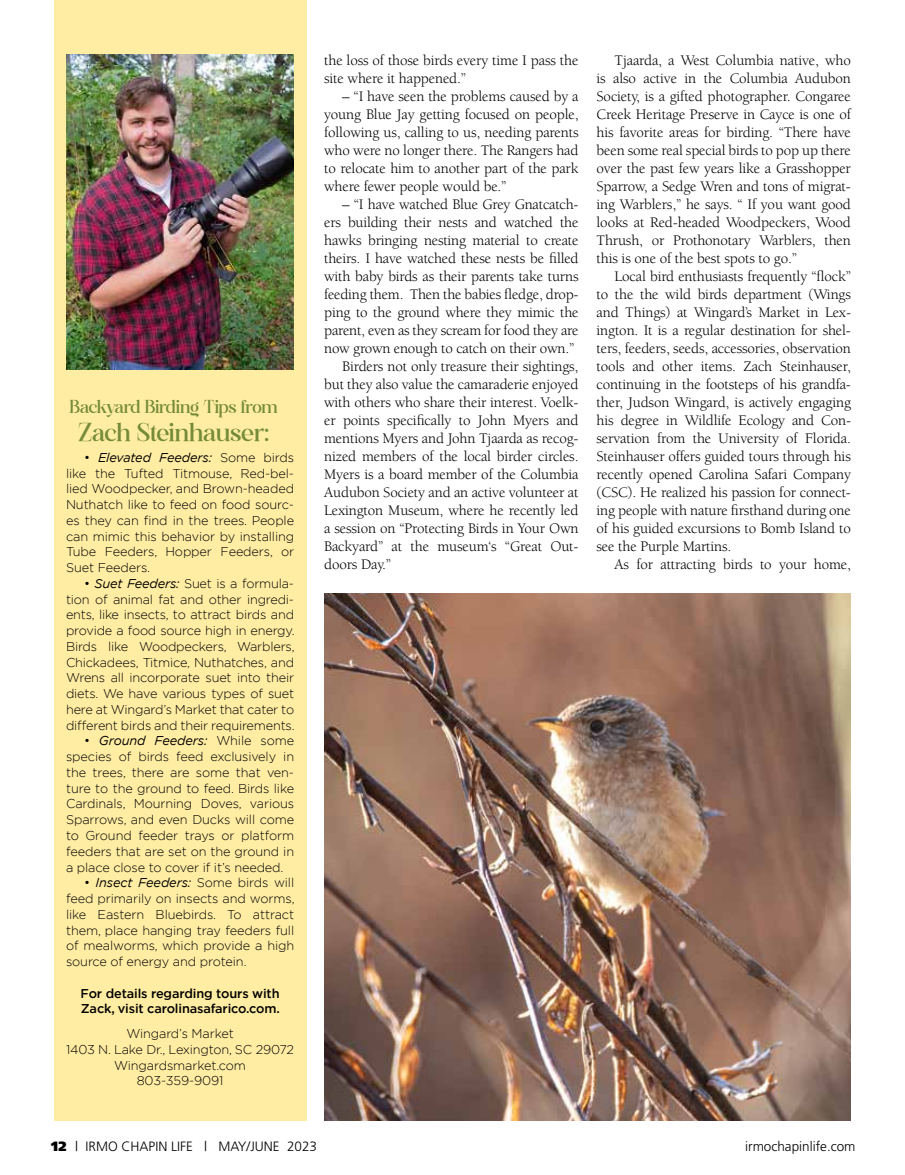
<style>
.page{position:relative;width:905px;height:1175px;background:#fff}
.page>*{position:absolute;margin:0;border:0;box-sizing:border-box;transform-origin:0 0}
.t1{font:21px "Galgine";letter-spacing:-.025em;color:#758b38}
.t2{font:15px/18px "Berkeley";letter-spacing:-.01em;color:#000;text-align:justify}
.t3{font:15px "Galgine";letter-spacing:-.04em;color:#758b38}
.t4{font:300 13.5px "Frutiger";color:#000}
.t5{font:300 12.75px/15.8px "Gotham";letter-spacing:-.01em;color:#000;text-align:justify}
.t6{font:500 12.75px/15.8px "Gotham";letter-spacing:-.01em;color:#000}
.s1{font-weight:400;font-style:italic}
.s2{font-weight:900}
</style>
<div class="page">
<div style="left:54px;top:0;width:253px;height:1120px;background:#ffeda3"></div>
<img style="left:66px;top:54px;width:227px;height:315px">
<img style="left:324px;top:593px;width:526px;height:527px">
<p class="t3" style="left:70px;top:396px;width:210px">Backyard Birding Tips from</p>
<h1 class="t1" style="left:79px;top:417px;width:192px">Zach Steinhauser:</h1>
<p class="t5" style="left:66px;top:449px;width:230px;text-indent:18px">• <span class="s1">Elevated Feeders:</span> Some birds like the Tufted Titmouse, Red-bel&shy;lied Woodpecker, and Brown-headed Nuthatch like to feed on food sourc&shy;es they can find in the trees. People can mimic this behavior by installing Tube Feeders, Hopper Feeders, or Suet Feeders.</p>
<p class="t5" style="left:66px;top:575px;width:230px;text-indent:18px">• <span class="s1">Suet Feeders:</span> Suet is a formula&shy;tion of animal fat and other ingredi&shy;ents, like insects, to attract birds and provide a food source high in energy.<br>Birds like Woodpeckers, Warblers, Chickadees, Titmice, Nuthatches, and Wrens all incorporate suet into their diets. We have various types of suet here at Wingard’s Market that cater to different birds and their requirements.</p>
<p class="t5" style="left:66px;top:732px;width:230px;text-indent:18px">• <span class="s1">Ground Feeders:</span> While some species of birds feed exclusively in the trees, there are some that ven&shy;ture to the ground to feed. Birds like Cardinals, Mourning Doves, various Sparrows, and even Ducks will come to Ground feeder trays or platform feeders that are set on the ground in a place close to cover if it’s needed.</p>
<p class="t5" style="left:66px;top:874px;width:230px;text-indent:18px">• <span class="s1">Insect Feeders:</span> Some birds will feed primarily on insects and worms, like Eastern Bluebirds. To attract them, place hanging tray feeders full of mealworms, which provide a high source of energy and protein.</p>
<p class="t6" style="left:81px;top:985px;width:201px">For details regarding tours with<br>Zack, visit carolinasafarico.com.</p>
<p class="t5" style="left:66px;top:1025px;width:230px;text-align:center">Wingard’s Market<br>1403 N. Lake Dr., Lexington, SC 29072<br>Wingardsmarket.com<br>803-359-9091</p>
<p class="t2" style="left:324px;top:52px;width:256px">the loss of those birds every time I pass the site where it happened.”</p>
<p class="t2" style="left:324px;top:88px;width:256px;text-indent:18px">– “I have seen the problems caused by a young Blue Jay getting focused on people, following us, calling to us, needing parents who were no longer there. The Rangers had to relocate him to another part of the park where fewer people would be.”</p>
<p class="t2" style="left:342px;top:196px;width:238px">– “I have watched Blue Grey Gnatcatch-</p>
<p class="t2" style="left:324px;top:214px;width:256px">ers building their nests and watched the</p>
<p class="t2" style="left:324px;top:232px;width:256px">hawks bringing nesting material to create</p>
<p class="t2" style="left:324px;top:250px;width:256px">theirs. I have watched these nests be filled</p>
<p class="t2" style="left:324px;top:268px;width:256px">with baby birds as their parents take turns</p>
<p class="t2" style="left:324px;top:286px;width:256px">feeding them. Then the babies fledge, drop-</p>
<p class="t2" style="left:324px;top:304px;width:256px">ping to the ground where they mimic the</p>
<p class="t2" style="left:324px;top:322px;width:256px">parent, even as they scream for food they are</p>
<p class="t2" style="left:324px;top:340px;width:252px">now grown enough to catch on their own.”</p>
<p class="t2" style="left:342px;top:358px;width:238px">Birders not only treasure their sightings,</p>
<p class="t2" style="left:324px;top:376px;width:256px">but they also value the camaraderie enjoyed</p>
<p class="t2" style="left:324px;top:394px;width:256px">with others who share their interest. Voelk-</p>
<p class="t2" style="left:324px;top:412px;width:256px">er points specifically to John Myers and</p>
<p class="t2" style="left:324px;top:430px;width:256px">mentions Myers and John Tjaarda as recog-</p>
<p class="t2" style="left:324px;top:448px;width:256px">nized members of the local birder circles.</p>
<p class="t2" style="left:324px;top:466px;width:256px">Myers is a board member of the Columbia</p>
<p class="t2" style="left:324px;top:484px;width:256px">Audubon Society and an active volunteer at</p>
<p class="t2" style="left:324px;top:502px;width:256px">Lexington Museum, where he recently led</p>
<p class="t2" style="left:324px;top:520px;width:256px">a session on “Protecting Birds in Your Own</p>
<p class="t2" style="left:324px;top:538px;width:256px">Backyard” at the museum‘s “Great Out-</p>
<p class="t2" style="left:324px;top:556px;width:68px">doors Day.”</p>
<p class="t2" style="left:596px;top:52px;width:256px;text-indent:18px">Tjaarda, a West Columbia native, who is also active in the Columbia Audubon Society, is a gifted photographer. Congaree Creek Heritage Preserve in Cayce is one of his favorite areas for birding. “There have been some real special birds to pop up there over the past few years like a Grasshopper Sparrow, a Sedge Wren and tons of migrat&shy;ing Warblers,” he says. “ If you want good looks at Red-headed Woodpeckers, Wood Thrush, or Prothonotary Warblers, then this is one of the best spots to go.”</p>
<p class="t2" style="left:596px;top:268px;width:256px;text-indent:18px">Local bird enthusiasts frequently “flock” to the the wild birds department (Wings and Things) at Wingard’s Market in Lex&shy;ington. It is a regular destination for shel&shy;ters, feeders, seeds, accessories, observation tools and other items. Zach Steinhauser, continuing in the footsteps of his grandfa&shy;ther, Judson Wingard, is actively engaging his degree in Wildlife Ecology and Con&shy;servation from the University of Florida.<br>Steinhauser offers guided tours through his recently opened Carolina Safari Company (CSC). He realized his passion for connect&shy;ing people with nature firsthand during one of his guided excursions to Bomb Island to see the Purple Martins.</p>
<p class="t2" style="left:614px;top:556px;width:238px">As for attracting birds to your home,</p>
<p class="t4" style="left:51px;top:1138px;width:267px"><span class="s2">12</span> | IRMO CHAPIN LIFE | MAY/JUNE 2023</p>
<p class="t4" style="left:745px;top:1138px;width:112px">irmochapinlife.com</p>
</div>
